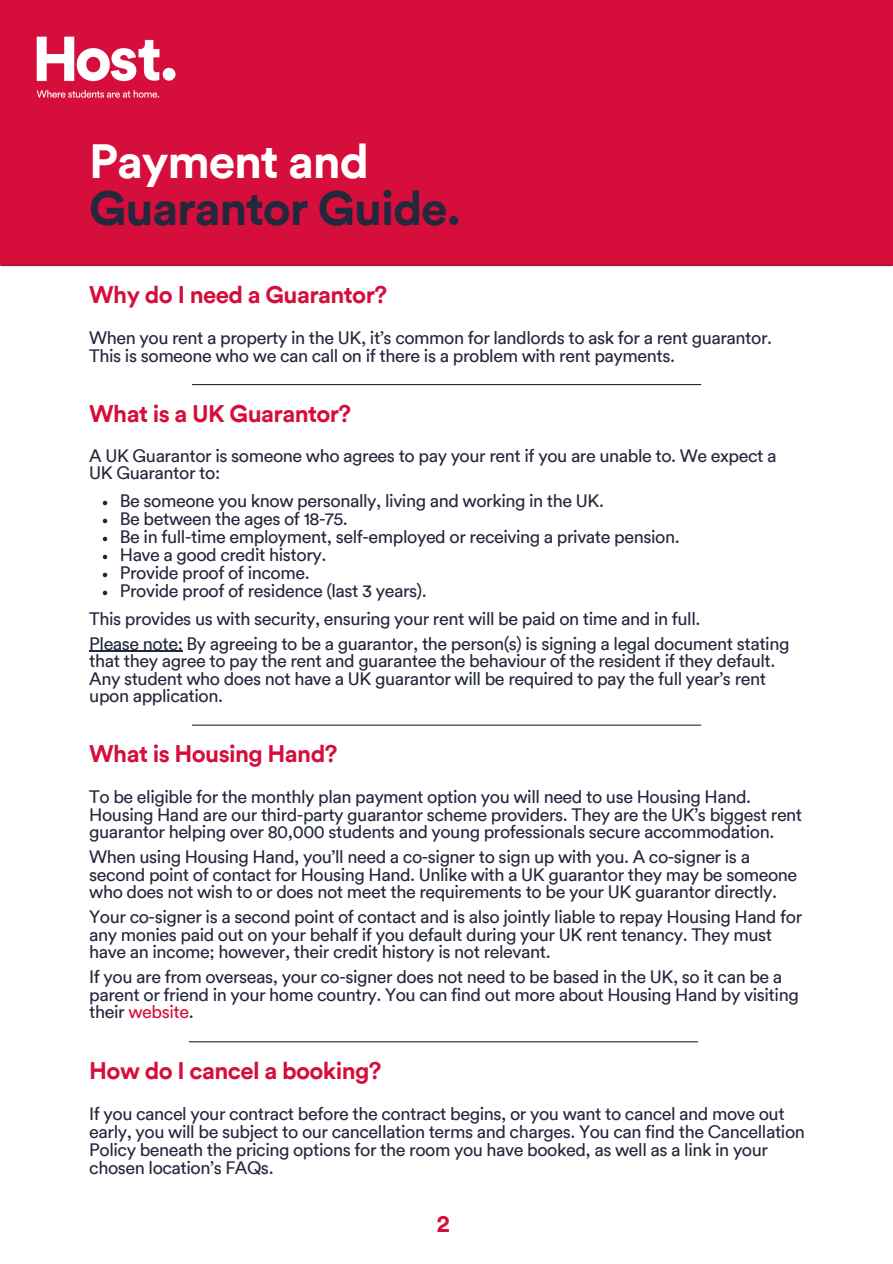
<style>
.page{position:relative;width:893px;height:1264px;background:#fff}
.page>*{position:absolute;margin:0;border:0;box-sizing:border-box;transform-origin:0 0}
.t1{font:700 48px "Circular TT";letter-spacing:-.025em;color:#23283c}
.t2{font:700 48px "Circular TT";letter-spacing:-.025em;color:#fff}
.t3{font:700 24px "Circular TT";letter-spacing:-.025em;color:#d50e3c}
.t4{font:18px/17.5px "Circular TT";letter-spacing:-.025em;color:#23283c}
.s1{color:#d50e3c}
</style>
<div class="page">
<hr style="left:192px;top:724px;width:508px;height:1px;background:#23283c">
<svg style="left:103px;top:500px;width:4px;height:5px"></svg>
<svg style="left:103px;top:518px;width:4px;height:5px"></svg>
<svg style="left:103px;top:536px;width:4px;height:5px"></svg>
<svg style="left:103px;top:554px;width:4px;height:5px"></svg>
<svg style="left:103px;top:572px;width:4px;height:5px"></svg>
<svg style="left:103px;top:590px;width:4px;height:5px"></svg>
<hr style="left:89px;top:651px;width:93px;height:1px;background:#23283c">
<hr style="left:189px;top:1041px;width:508px;height:1px;background:#23283c">
<hr style="left:192px;top:384px;width:508px;height:1px;background:#23283c">
<div style="left:0;top:0;width:892px;height:264px;background:#d50e3c"></div>
<img style="left:36px;top:36px;width:140px;height:62px">
<hr style="left:1px;top:264px;width:890px;height:2px;background:#b41437">
<h1 class="t2" style="left:89px;top:139px;width:281px">Payment and</h1>
<h1 class="t1" style="left:89px;top:186px;width:374px">Guarantor Guide.</h1>
<h2 class="t3" style="left:89px;top:283px;width:299px">Why do I need a Guarantor?</h2>
<p class="t4" style="left:89px;top:329px;width:684px;line-height:18px">When you rent a property in the UK, it’s common for landlords to ask for a rent guarantor.<br>This is someone who we can call on if there is a problem with rent payments.</p>
<h2 class="t3" style="left:89px;top:402px;width:263px">What is a UK Guarantor?</h2>
<p class="t4" style="left:89px;top:447px;width:688px">A UK Guarantor is someone who agrees to pay your rent if you are unable to. We expect a<br>UK Guarantor to:</p>
<p class="t4" style="left:120px;top:493px;width:561px;line-height:18px">Be someone you know personally, living and working in the UK.<br>Be between the ages of 18-75.<br>Be in full-time employment, self-employed or receiving a private pension.<br>Have a good credit history.<br>Provide proof of income.<br>Provide proof of residence (last 3 years).</p>
<p class="t4" style="left:89px;top:606px;width:701px;line-height:25px">This provides us with security, ensuring your rent will be paid on time and in full.<br>Please note: By agreeing to be a guarantor, the person(s) is signing a legal document stating</p>
<p class="t4" style="left:89px;top:652px;width:687px">that they agree to pay the rent and guarantee the behaviour of the resident if they default.<br>Any student who does not have a UK guarantor will be required to pay the full year’s rent upon application.</p>
<h2 class="t3" style="left:89px;top:742px;width:250px">What is Housing Hand?</h2>
<p class="t4" style="left:89px;top:789px;width:714px">To be eligible for the monthly plan payment option you will need to use Housing Hand.<br>Housing Hand are our third-party guarantor scheme providers. They are the UK’s biggest rent guarantor helping over 80,000 students and young professionals secure accommodation.</p>
<p class="t4" style="left:89px;top:848px;width:709px">When using Housing Hand, you’ll need a co-signer to sign up with you. A co-signer is a second point of contact for Housing Hand. Unlike with a UK guarantor they may be someone who does not wish to or does not meet the requirements to be your UK guarantor directly.</p>
<p class="t4" style="left:89px;top:908px;width:714px">Your co-signer is a second point of contact and is also jointly liable to repay Housing Hand for any monies paid out on your behalf if you default during your UK rent tenancy. They must have an income; however, their credit history is not relevant.</p>
<p class="t4" style="left:89px;top:968px;width:711px">If you are from overseas, your co-signer does not need to be based in the UK, so it can be a parent or friend in your home country. You can find out more about Housing Hand by visiting their <span class="s1">website</span>.</p>
<h2 class="t3" style="left:89px;top:1059px;width:294px">How do I cancel a booking?</h2>
<p class="t4" style="left:89px;top:1105px;width:717px;line-height:18px">If you cancel your contract before the contract begins, or you want to cancel and move out early, you will be subject to our cancellation terms and charges. You can find the Cancellation Policy beneath the pricing options for the room you have booked, as well as a link in your chosen location’s FAQs.</p>
<h2 class="t3" style="left:437px;top:1212px;width:15px">2</h2>
</div>
